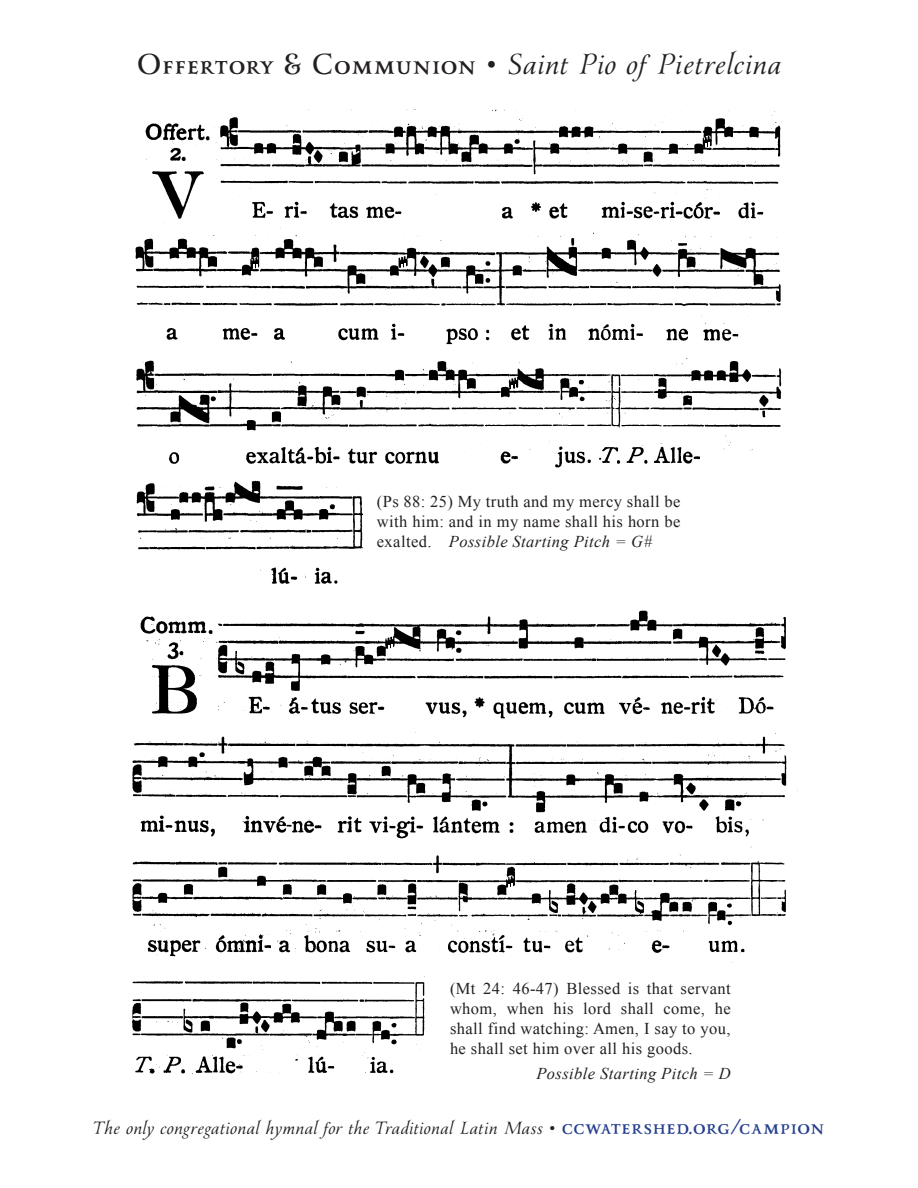
<style>
.page{position:relative;width:918px;height:1188px;background:#fff}
.page>*{position:absolute;margin:0;border:0;box-sizing:border-box;transform-origin:0 0}
.t1{font:italic 27px "Yana";letter-spacing:.05em;color:#231f20}
.FSSP_la_TITLE___Tran{font:16.5px/19.8px "Times New Roman";letter-spacing:.025em;color:#231f20;text-align:justify}
.t2{font:italic 16.5px "Yana";letter-spacing:.05em;color:#231f20}
.FSSP_la_TITLE___Tran-2{font:italic 16.5px "Times New Roman";letter-spacing:.025em;color:#231f20}
.s1{font-weight:700;font-style:normal}
.s2{font-family:"Arial";font-style:normal}
.s3{font-style:italic}
.s4{font-weight:700;font-style:normal;font-size:20.7px;color:#253f8e}
</style>
<div class="page">
<img style="left:132px;top:976px;width:293px;height:98px">
<img style="left:136px;top:480px;width:226px;height:104px">
<img style="left:135px;top:109px;width:647px;height:359px">
<svg style="left:705px;top:142px;width:5px;height:5px"></svg>
<svg style="left:253px;top:264px;width:4px;height:5px"></svg>
<svg style="left:401px;top:263px;width:5px;height:6px"></svg>
<div style="left:488px;top:378px;width:18px;height:6px;background:#fff"></div>
<svg style="left:512px;top:384px;width:4px;height:6px"></svg>
<img style="left:132px;top:610px;width:666px;height:353px">
<svg style="left:388px;top:645px;width:4px;height:12px"></svg>
<svg style="left:509px;top:883px;width:4px;height:8px"></svg>
<p class="t1" style="left:137px;top:48px;width:646px"><span class="s1">OFFERTORY &amp; COMMUNION</span> <span class="s2">•</span> Saint Pio of Pietrelcina</p>
<p class="FSSP_la_TITLE___Tran" style="left:377px;top:491px;width:305px">(Ps 88: 25) My truth and my mercy shall be with him: and in my name shall his horn be exalted. <span class="s3">Possible Starting Pitch = G#</span></p>
<p class="FSSP_la_TITLE___Tran" style="left:450px;top:979px;width:282px">(Mt 24: 46-47) Blessed is that servant whom, when his lord shall come, he shall find watching: Amen, I say to you, he shall set him over all his goods.</p>
<p class="FSSP_la_TITLE___Tran-2" style="left:536px;top:1062px;width:196px">Possible Starting Pitch = D</p>
<p class="t2" style="left:94px;top:1118px;width:732px">The only congregational hymnal for the Traditional Latin Mass <span class="s2">•</span> <span class="s4">CCWATERSHED.ORG/CAMPION</span></p>
</div>
